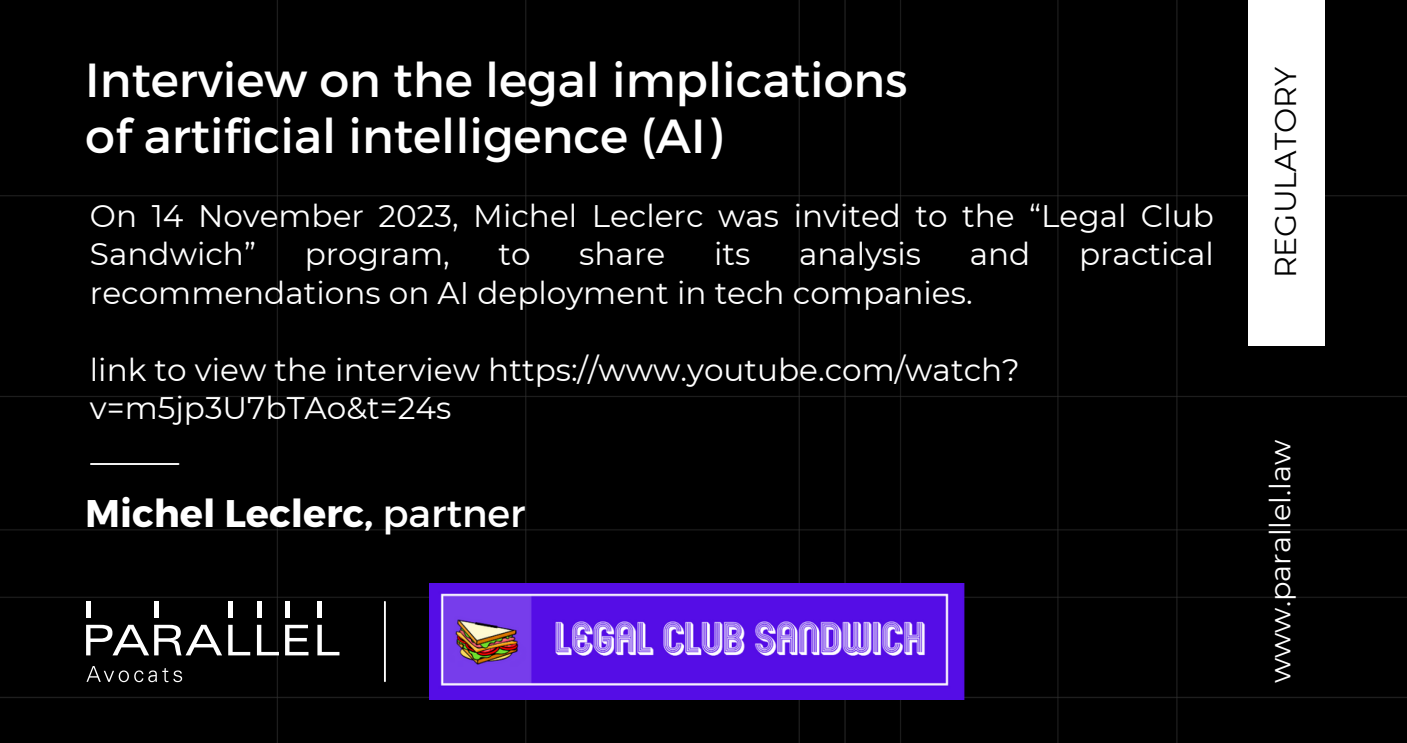
<style>
.page{position:relative;width:1407px;height:743px;background:#fff}
.page>*{position:absolute;margin:0;border:0;box-sizing:border-box;transform-origin:0 0}
.t1{font:47.75px "Montserrat";color:#fff}
.t2{font:700 38.5px "Montserrat";color:#fff}
.t3{font:31.12px/38.5px "Montserrat";color:#fff}
.t4{font:30px "Montserrat";color:#000}
.t5{font:28.75px "Montserrat";color:#fff}
.s1{font-weight:400}
</style>
<div class="page">
<div style="left:0;top:0;width:1406px;height:742px;background:#000"></div>
<svg style="left:86px;top:624px;width:136px;height:31px"></svg>
<svg style="left:228px;top:624px;width:22px;height:31px"></svg>
<svg style="left:257px;top:624px;width:22px;height:31px"></svg>
<svg style="left:285px;top:624px;width:23px;height:31px"></svg>
<svg style="left:317px;top:624px;width:22px;height:31px"></svg>
<svg style="left:86px;top:666px;width:96px;height:16px;background:#2c2c2c"></svg>
<div style="left:228px;top:600px;width:5px;height:17px;background:#fff"></div>
<div style="left:154px;top:600px;width:5px;height:17px;background:#fff"></div>
<div style="left:317px;top:600px;width:5px;height:17px;background:#fff"></div>
<hr style="left:285px;top:600px;width:4px;height:17px;background:#fff">
<hr style="left:86px;top:600px;width:4px;height:17px;background:#fff">
<hr style="left:257px;top:600px;width:4px;height:17px;background:#fff">
<hr style="left:384px;top:601px;width:2px;height:80px;background:#fff">
<hr style="left:91px;top:463px;width:87px;height:2px;background:#fff">
<div style="left:1248px;top:0;width:77px;height:345px;background:#fff"></div>
<img style="left:430px;top:583px;width:534px;height:116px">
<p class="t1" style="left:85px;top:49px;width:824px">Interview on the legal implications</p>
<p class="t1" style="left:85px;top:105px;width:638px">of artificial intelligence (AI)</p>
<p class="t3" style="left:90px;top:196px;width:1125px">On 14 November 2023, Michel Leclerc was invited to the “Legal Club<br>Sandwich”</p>
<p class="t3" style="left:305px;top:235px;width:146px">program,</p>
<p class="t3" style="left:498px;top:235px;width:34px">to</p>
<p class="t3" style="left:579px;top:235px;width:87px">share</p>
<p class="t3" style="left:714px;top:235px;width:38px">its</p>
<p class="t3" style="left:799px;top:235px;width:123px">analysis</p>
<p class="t3" style="left:969px;top:235px;width:62px">and</p>
<p class="t3" style="left:1078px;top:235px;width:136px">practical</p>
<p class="t3" style="left:90px;top:273px;width:884px">recommendations on AI deployment in tech companies.</p>
<p class="t3" style="left:90px;top:350px;width:931px">link to view the interview https://www.youtube.com/watch? v=m5jp3U7bTAo&amp;t=24s</p>
<p class="t2" style="left:85px;top:488px;width:441px">Michel Leclerc, <span class="s1">partner</span></p>
<p class="t4" style="left:1267px;top:278px;width:213px;rotate:-90deg">REGULATORY</p>
<p class="t5" style="left:1262px;top:683px;width:245px;rotate:-90deg">www.parallel.law</p>
</div>
